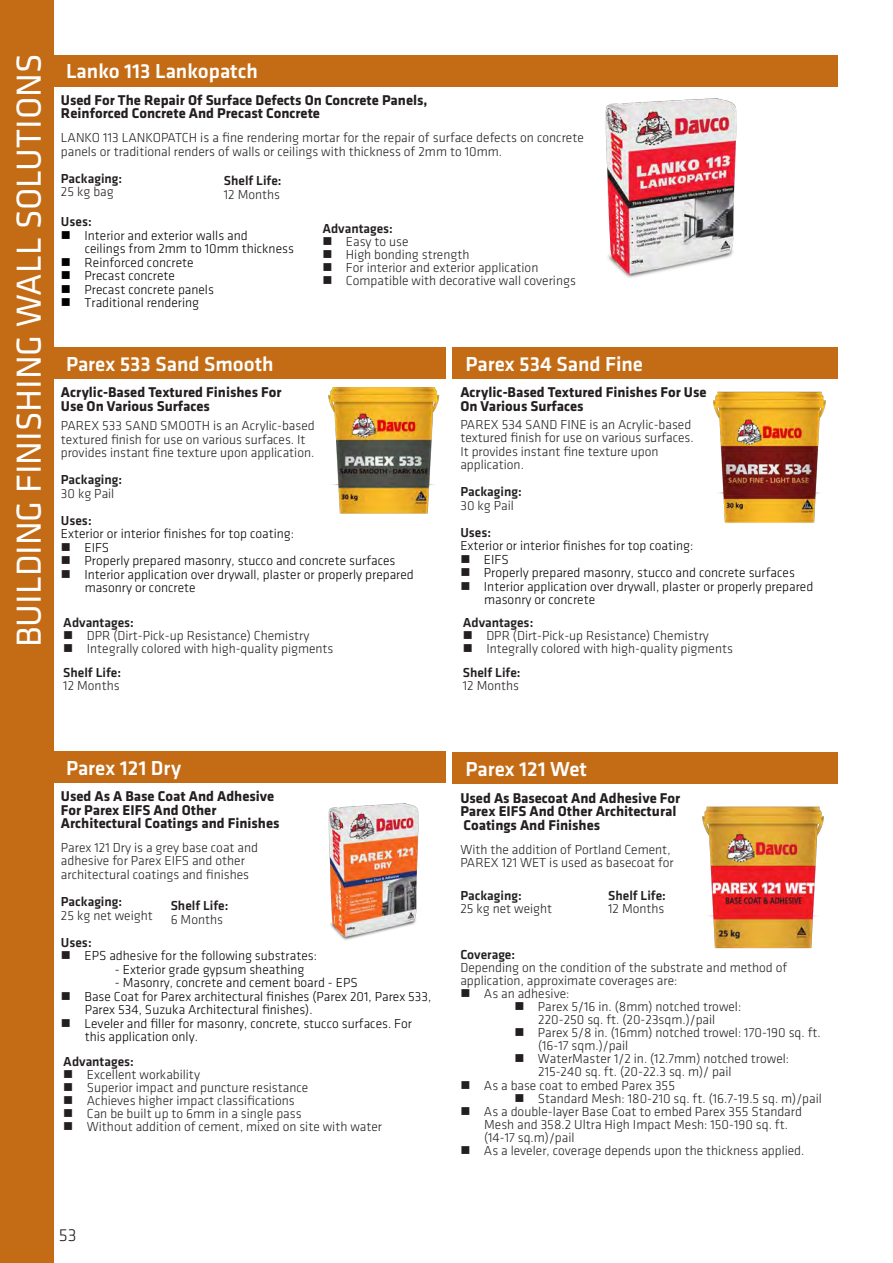
<style>
.page{position:relative;width:893px;height:1263px;background:#fff}
.page>*{position:absolute;margin:0;border:0;box-sizing:border-box;transform-origin:0 0}
.SI_Klavica_HL2{font:36px "Klavika";color:#fff}
.SI_Klavica_HL2-2{font:500 21px "Klavika";color:#fff}
.t1{font:300 18px "Klavika";color:#231f20}
.t2{font:700 14.7px/13.5px "Klavika";color:#231f20}
.t3{font:300 13.5px "Klavika";color:#231f20}
.t4{font:300 13.5px "Klavika";color:#000}
.t5{font:300 13.5px/13.5px "Klavika";color:#231f20}
.t6{font:500 13.5px "Klavika";color:#231f20}
.s1{color:#231f20}
</style>
<div class="page">
<div style="left:0;top:0;width:53px;height:1263px;background:#c46c15"></div>
<div style="left:53px;top:347px;width:393px;height:32px;background:#c46c15"></div>
<div style="left:453px;top:347px;width:385px;height:32px;background:#c46c15"></div>
<div style="left:453px;top:752px;width:385px;height:31px;background:#c46c15"></div>
<div style="left:53px;top:751px;width:393px;height:31px;background:#c46c15"></div>
<img style="left:328px;top:803px;width:91px;height:137px">
<img style="left:328px;top:388px;width:112px;height:126px">
<img style="left:713px;top:391px;width:113px;height:132px">
<div style="left:53px;top:55px;width:785px;height:31px;background:#c46c15"></div>
<img style="left:599px;top:86px;width:146px;height:192px">
<img style="left:702px;top:806px;width:122px;height:143px">
<p class="SI_Klavica_HL2" style="left:5px;top:647px;width:595px;rotate:-90deg">BUILDING FINISHING WALL SOLUTIONS</p>
<p class="SI_Klavica_HL2-2" style="left:66px;top:57px;width:193px">Lanko 113 Lankopatch</p>
<p class="t2" style="left:61px;top:93px;width:368px">Used For The Repair Of Surface Defects On Concrete Panels,</p>
<p class="t2" style="left:61px;top:106px;width:261px">Reinforced Concrete And Precast Concrete</p>
<p class="t5" style="left:61px;top:131px;width:524px">LANKO 113 LANKOPATCH is a fine rendering mortar for the repair of surface defects on concrete panels or traditional renders of walls or ceilings with thickness of 2mm to 10mm.</p>
<p class="t6" style="left:61px;top:169px;width:63px">Packaging:</p>
<p class="t3" style="left:61px;top:185px;width:54px">25 kg bag</p>
<p class="t6" style="left:224px;top:172px;width:59px">Shelf Life:</p>
<p class="t3" style="left:224px;top:187px;width:58px">12 Months</p>
<p class="t6" style="left:61px;top:213px;width:32px">Uses:</p>
<p class="t4" style="left:61px;top:228px;width:188px">■ Interior and exterior walls and</p>
<p class="t4" style="left:85px;top:242px;width:211px">ceilings from 2mm to 10mm thickness</p>
<p class="t4" style="left:61px;top:255px;width:134px">■ Reinforced concrete</p>
<p class="t4" style="left:61px;top:269px;width:116px">■ Precast concrete</p>
<p class="t4" style="left:61px;top:282px;width:154px">■ Precast concrete panels</p>
<p class="t4" style="left:61px;top:296px;width:140px">■ Traditional rendering</p>
<p class="t6" style="left:322px;top:219px;width:72px">Advantages:</p>
<p class="t3" style="left:322px;top:235px;width:88px">■ Easy to use</p>
<p class="t3" style="left:322px;top:248px;width:149px">■ High bonding strength</p>
<p class="t3" style="left:322px;top:261px;width:218px">■ For interior and exterior application</p>
<p class="t3" style="left:322px;top:274px;width:255px">■ Compatible with decorative wall coverings</p>
<p class="SI_Klavica_HL2-2" style="left:66px;top:350px;width:209px">Parex 533 Sand Smooth</p>
<p class="SI_Klavica_HL2-2" style="left:465px;top:350px;width:179px">Parex 534 Sand Fine</p>
<p class="t2" style="left:61px;top:385px;width:222px">Acrylic-Based Textured Finishes For<br>Use On Various Surfaces</p>
<p class="t2" style="left:460px;top:385px;width:248px">Acrylic-Based Textured Finishes For Use<br>On Various Surfaces</p>
<p class="t5" style="left:61px;top:419px;width:255px">PAREX 533 SAND SMOOTH is an Acrylic-based textured finish for use on various surfaces. It provides instant fine texture upon application.</p>
<p class="t6" style="left:61px;top:470px;width:63px">Packaging:</p>
<p class="t3" style="left:61px;top:486px;width:55px">30 kg Pail</p>
<p class="t6" style="left:61px;top:511px;width:32px">Uses:</p>
<p class="t4" style="left:61px;top:526px;width:235px">Exterior or interior finishes for top coating:</p>
<p class="t4" style="left:61px;top:540px;width:50px"><span class="s1">■</span> EIFS</p>
<p class="t4" style="left:61px;top:553px;width:336px"><span class="s1">■</span> Properly prepared masonry, stucco and concrete surfaces</p>
<p class="t4" style="left:61px;top:567px;width:354px"><span class="s1">■</span> Interior application over drywall, plaster or properly prepared</p>
<p class="t4" style="left:85px;top:580px;width:113px">masonry or concrete</p>
<p class="t5" style="left:460px;top:418px;width:235px">PAREX 534 SAND FINE is an Acrylic-based textured finish for use on various surfaces.</p>
<p class="t5" style="left:460px;top:445px;width:200px">It provides in-stant fine texture upon</p>
<p class="t5" style="left:460px;top:458px;width:65px">application.</p>
<p class="t6" style="left:460px;top:483px;width:63px">Packaging:</p>
<p class="t3" style="left:460px;top:498px;width:55px">30 kg Pail</p>
<p class="t6" style="left:460px;top:523px;width:32px">Uses:</p>
<p class="t4" style="left:460px;top:539px;width:235px">Exterior or interior finishes for top coating:</p>
<p class="t4" style="left:460px;top:552px;width:50px"><span class="s1">■</span> EIFS</p>
<p class="t4" style="left:460px;top:566px;width:336px"><span class="s1">■</span> Properly prepared masonry, stucco and concrete surfaces</p>
<p class="t4" style="left:460px;top:579px;width:354px"><span class="s1">■</span> Interior application over drywall, plaster or properly prepared</p>
<p class="t4" style="left:484px;top:593px;width:113px">masonry or concrete</p>
<p class="t6" style="left:63px;top:613px;width:72px">Advantages:</p>
<p class="t3" style="left:63px;top:628px;width:248px">■ DPR (Dirt-Pick-up Resistance) Chemistry</p>
<p class="t3" style="left:63px;top:642px;width:272px">■ Integrally colored with high-quality pigments</p>
<p class="t6" style="left:463px;top:613px;width:72px">Advantages:</p>
<p class="t3" style="left:463px;top:628px;width:248px">■ DPR (Dirt-Pick-up Resistance) Chemistry</p>
<p class="t3" style="left:463px;top:642px;width:272px">■ Integrally colored with high-quality pigments</p>
<p class="t6" style="left:63px;top:663px;width:59px">Shelf Life:</p>
<p class="t3" style="left:63px;top:679px;width:58px">12 Months</p>
<p class="t6" style="left:463px;top:663px;width:59px">Shelf Life:</p>
<p class="t3" style="left:463px;top:679px;width:58px">12 Months</p>
<p class="SI_Klavica_HL2-2" style="left:66px;top:753px;width:117px">Parex 121 Dry</p>
<p class="t2" style="left:61px;top:789px;width:215px">Used As A Base Coat And Adhesive<br>For Parex EIFS And Other</p>
<p class="t2" style="left:61px;top:816px;width:220px">Architectural Coatings and Finishes</p>
<p class="t5" style="left:61px;top:841px;width:199px">Parex 121 Dry is a grey base coat and</p>
<p class="t5" style="left:61px;top:854px;width:186px">adhesive for Parex EIFS and other</p>
<p class="t5" style="left:61px;top:868px;width:190px">architectural coatings and finishes</p>
<p class="t6" style="left:61px;top:892px;width:63px">Packaging:</p>
<p class="t3" style="left:61px;top:908px;width:93px">25 kg net weight</p>
<p class="t6" style="left:61px;top:933px;width:32px">Uses:</p>
<p class="t4" style="left:61px;top:948px;width:258px"><span class="s1">■</span> EPS adhesive for the following substrates:</p>
<p class="t4" style="left:115px;top:962px;width:191px">- Exterior grade gypsum sheathing</p>
<p class="t4" style="left:115px;top:975px;width:244px">- Masonry, concrete and cement board - EPS</p>
<p class="t4" style="left:61px;top:989px;width:372px"><span class="s1">■</span> Base Coat for Parex architectural finishes (Parex 201, Parex 533,</p>
<p class="t4" style="left:85px;top:1002px;width:229px">Parex 534, Suzuka Architectural finishes).</p>
<p class="t4" style="left:61px;top:1016px;width:353px"><span class="s1">■</span> Leveler and filler for masonry, concrete, stucco surfaces. For</p>
<p class="t4" style="left:85px;top:1029px;width:115px">this application only.</p>
<p class="t6" style="left:171px;top:896px;width:59px">Shelf Life:</p>
<p class="t3" style="left:171px;top:912px;width:54px">6 Months</p>
<p class="t6" style="left:63px;top:1052px;width:72px">Advantages:</p>
<p class="t3" style="left:63px;top:1067px;width:138px">■ Excellent workability</p>
<p class="t3" style="left:63px;top:1080px;width:246px">■ Superior impact and puncture resistance</p>
<p class="t3" style="left:63px;top:1093px;width:233px">■ Achieves higher impact classifications</p>
<p class="t3" style="left:63px;top:1106px;width:240px">■ Can be built up to 6mm in a single pass</p>
<p class="t3" style="left:63px;top:1119px;width:320px">■ Without addition of cement, mixed on site with water</p>
<p class="SI_Klavica_HL2-2" style="left:465px;top:754px;width:123px">Parex 121 Wet</p>
<p class="t2" style="left:460px;top:790px;width:221px">Used As Basecoat And Adhesive For</p>
<p class="t2" style="left:460px;top:804px;width:218px">Parex EIFS And Other Architectural</p>
<p class="t2" style="left:463px;top:817px;width:138px">Coatings And Finishes</p>
<p class="t5" style="left:460px;top:842px;width:215px">With the addition of Portland Cement,<br>PAREX 121 WET is used as basecoat for</p>
<p class="t6" style="left:608px;top:886px;width:59px">Shelf Life:</p>
<p class="t3" style="left:608px;top:902px;width:58px">12 Months</p>
<p class="t6" style="left:460px;top:886px;width:63px">Packaging:</p>
<p class="t3" style="left:460px;top:902px;width:93px">25 kg net weight</p>
<p class="t6" style="left:460px;top:945px;width:56px">Coverage:</p>
<p class="t3" style="left:460px;top:960px;width:328px">Depending on the condition of the substrate and method of</p>
<p class="t3" style="left:460px;top:974px;width:219px">application, approximate coverages are:</p>
<p class="t3" style="left:460px;top:987px;width:111px">■ As an adhesive:</p>
<p class="t3" style="left:514px;top:1000px;width:228px">■ Parex 5/16 in. (8mm) notched trowel:</p>
<p class="t3" style="left:538px;top:1013px;width:179px">220-250 sq. ft. (20-23sqm.)/pail</p>
<p class="t3" style="left:514px;top:1026px;width:308px">■ Parex 5/8 in. (16mm) notched trowel: 170-190 sq. ft.</p>
<p class="t3" style="left:538px;top:1039px;width:92px">(16-17 sqm.)/pail</p>
<p class="t3" style="left:514px;top:1052px;width:276px">■ WaterMaster 1/2 in. (12.7mm) notched trowel:</p>
<p class="t3" style="left:538px;top:1065px;width:195px">215-240 sq. ft. (20-22.3 sq. m)/ pail</p>
<p class="t3" style="left:460px;top:1078px;width:216px">■ As a base coat to embed Parex 355</p>
<p class="t3" style="left:514px;top:1091px;width:309px">■ Standard Mesh: 180-210 sq. ft. (16.7-19.5 sq. m)/pail</p>
<p class="t3" style="left:460px;top:1104px;width:343px">■ As a double-layer Base Coat to embed Parex 355 Standard</p>
<p class="t3" style="left:484px;top:1117px;width:305px">Mesh and 358.2 Ultra High Impact Mesh: 150-190 sq. ft.</p>
<p class="t3" style="left:484px;top:1130px;width:92px">(14-17 sq.m)/pail</p>
<p class="t3" style="left:460px;top:1143px;width:346px">■ As a leveler, coverage depends upon the thickness applied.</p>
<h3 class="t1" style="left:59px;top:1226px;width:19px">53</h3>
</div>
